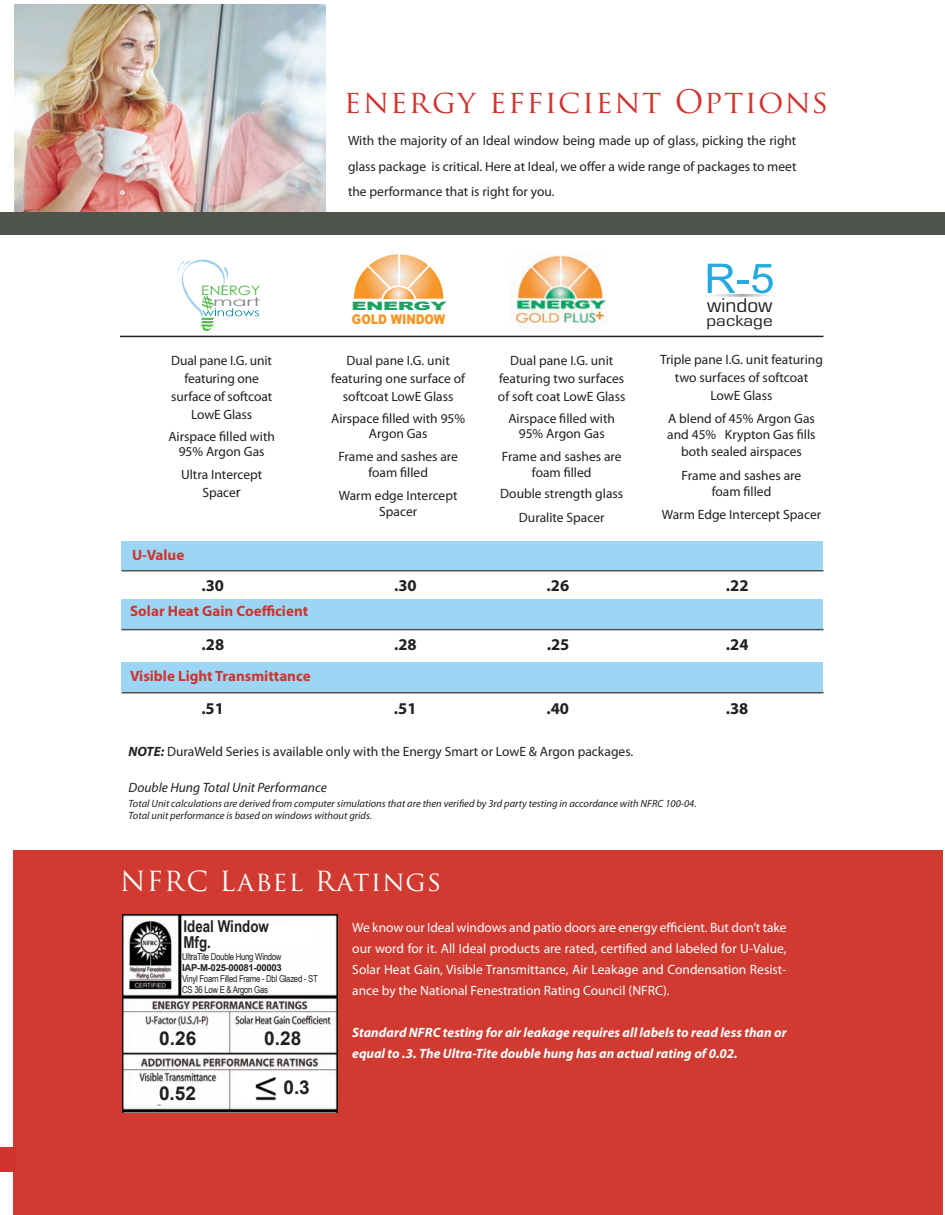
<style>
.page{position:relative;width:945px;height:1215px;background:#fff}
.page>*{position:absolute;margin:0;border:0;box-sizing:border-box;transform-origin:0 0}
.t1{font:40.95px "Arial Narrow";color:#24aae1;scale:1.3 1}
.t2{font:31.5px "Trajan Pro";letter-spacing:.05em;color:#cf342e}
.t3{font:27px "Trajan Pro";letter-spacing:.05em;color:#fff}
.t4{font:20.7px "Eurostile";color:#231f20}
.t5{font:700 19.05px "Arial";color:#231f20}
.t6{font:700 16.5px "Myriad Pro";color:#231f20}
.t7{font:16.5px "Eurostile";color:#231f20;scale:1.16 1}
.t8{font:700 16.35px/16.4px "Arial Narrow";color:#231f20}
.t9{font:700 15px "Myriad Pro";color:#cf342e}
.t10{font:13.5px/18px "Myriad Pro";color:#231f20;text-align:center}
.t11{font:13.5px/21px "Myriad Pro";color:#fff;text-align:justify}
.t12{font:italic 700 13.5px/21px "Myriad Pro";color:#fff}
.t13{font:italic 13.5px "Myriad Pro";color:#231f20}
.t14{font:900 13.5px "Arial";letter-spacing:-.01em;color:#f79727;scale:.85 1}
.t15{font:13.05px "Century Gothic";color:#51b948;scale:1.17 1}
.t16{font:12px "Century Gothic";color:#808285;scale:1.73 1}
.t17{font:900 11.55px "Arial";letter-spacing:-.02em;color:#19a260;scale:1.81 1}
.t18{font:italic 10.5px/12.6px "Myriad Pro";color:#231f20}
.t19{font:9.6px/10.9px "Arial Narrow";letter-spacing:-.03em;color:#231f20}
.t20{font:700 9.6px "Arial";letter-spacing:-.03em;color:#231f20}
.s1{font-size:15px}
.s2{font-weight:700;font-style:italic}
</style>
<div class="page">
<div style="left:13px;top:850px;width:930px;height:365px;background:#d13a30"></div>
<div style="left:122px;top:662px;width:701px;height:29px;background:#9dd6f4"></div>
<hr style="left:122px;top:691px;width:701px;height:1px;background:#9dd6f4">
<div style="left:122px;top:599px;width:701px;height:29px;background:#9dd6f4"></div>
<hr style="left:122px;top:628px;width:701px;height:1px;background:#9dd6f4">
<div style="left:122px;top:541px;width:701px;height:29px;background:#9dd6f4"></div>
<div style="left:0;top:1148px;width:15px;height:24px;background:#cf342e"></div>
<svg style="left:178px;top:260px;width:81px;height:71px"></svg>
<svg style="left:203px;top:296px;width:5px;height:15px"></svg>
<svg style="left:206px;top:295px;width:5px;height:15px"></svg>
<svg style="left:698px;top:294px;width:84px;height:3px"></svg>
<svg style="left:353px;top:254px;width:92px;height:46px"></svg>
<img style="left:510px;top:253px;width:98px;height:72px">
<img style="left:122px;top:915px;width:216px;height:198px">
<div style="left:184px;top:922px;width:132px;height:28px;background:#fff"></div>
<div style="left:236px;top:1073px;width:90px;height:29px;background:#fff"></div>
<hr style="left:122px;top:570px;width:701px;height:2px;background:#4e534c">
<hr style="left:120px;top:336px;width:704px;height:1px;background:#231f20">
<hr style="left:122px;top:629px;width:701px;height:1px;background:#4e534c">
<hr style="left:122px;top:692px;width:701px;height:1px;background:#4e534c">
<img style="left:15px;top:4px;width:310px;height:208px">
<div style="left:0;top:212px;width:945px;height:22px;background:#4e534c"></div>
<img style="left:251px;top:1076px;width:31px;height:27px">
<h2 class="t2" style="left:344px;top:89px;width:486px">energy efficient Options</h2>
<p class="t15" style="left:201px;top:282px;width:52px">ENERGY</p>
<p class="t16" style="left:213px;top:294px;width:29px">mart</p>
<p class="t10" style="left:171px;top:352px;width:102px">Dual pane I.G. unit featuring one surface of softcoat<br>LowE Glass</p>
<p class="t10" style="left:168px;top:430px;width:108px;line-height:15px">Airspace filled with<br>95% Argon Gas</p>
<p class="t10" style="left:181px;top:466px;width:83px">Ultra Intercept<br>Space<span class="s1">r</span></p>
<p class="t9" style="left:132px;top:550px;width:54px">U-Value</p>
<p class="t10" style="left:348px;top:129px;width:450px;line-height:25.5px;text-align:justify">With the majority of an Ideal window being made up of glass, picking the right glass package is critical. Here at Ideal, we offer a wide range of packages to meet the performance that is right for you.</p>
<p class="t17" style="left:352px;top:297px;width:54px">ENERGY</p>
<p class="t14" style="left:352px;top:309px;width:111px">GOLD WINDOW</p>
<p class="t10" style="left:331px;top:352px;width:135px">Dual pane I.G. unit featuring one surface of softcoat LowE Glass</p>
<p class="t10" style="left:331px;top:412px;width:136px;line-height:15px">Airspace filled with 95%<br>Argon Gas</p>
<p class="t10" style="left:338px;top:449px;width:121px;line-height:16.5px">Frame and sashes are foam filled</p>
<p class="t10" style="left:339px;top:488px;width:120px;line-height:16.5px">Warm edge Intercept<br>Spacer</p>
<p class="t10" style="left:498px;top:352px;width:129px">Dual pane I.G. unit featuring two surfaces of soft coat LowE Glass</p>
<p class="t10" style="left:508px;top:412px;width:108px;line-height:15px">Airspace filled with<br>95% Argon Gas</p>
<p class="t10" style="left:502px;top:449px;width:121px;line-height:16.5px">Frame and sashes are foam filled</p>
<p class="t10" style="left:500px;top:483px;width:125px;line-height:24px">Double strength glass<br>Duralite Spacer</p>
<h1 class="t1" style="left:704px;top:249px;width:56px">R-5</h1>
<h3 class="t4" style="left:707px;top:294px;width:67px">window</h3>
<p class="t7" style="left:707px;top:311px;width:58px">package</p>
<p class="t10" style="left:660px;top:352px;width:164px">Triple pane I.G. unit featuring two surfaces of softcoat<br>LowE Glass</p>
<p class="t10" style="left:667px;top:411px;width:150px;line-height:16.5px">A blend of 45% Argon Gas and 45% Krypton Gas fills both sealed airspaces</p>
<p class="t10" style="left:682px;top:468px;width:121px;line-height:16.5px">Frame and sashes are foam filled</p>
<p class="t10" style="left:662px;top:507px;width:161px">Warm Edge Intercept Spacer</p>
<p class="t6" style="left:201px;top:579px;width:24px">.30</p>
<p class="t6" style="left:394px;top:579px;width:24px">.30</p>
<p class="t6" style="left:547px;top:579px;width:24px">.26</p>
<p class="t6" style="left:726px;top:579px;width:24px">.22</p>
<p class="t9" style="left:130px;top:606px;width:180px">Solar Heat Gain Coefficient</p>
<p class="t6" style="left:202px;top:638px;width:24px">.28</p>
<p class="t6" style="left:394px;top:638px;width:24px">.28</p>
<p class="t6" style="left:547px;top:638px;width:24px">.25</p>
<p class="t6" style="left:726px;top:638px;width:24px">.24</p>
<p class="t9" style="left:130px;top:670px;width:182px">Visible Light Transmittance</p>
<p class="t6" style="left:201px;top:702px;width:24px">.51</p>
<p class="t6" style="left:394px;top:702px;width:24px">.51</p>
<p class="t6" style="left:547px;top:702px;width:24px">.40</p>
<p class="t6" style="left:726px;top:702px;width:24px">.38</p>
<p class="t10" style="left:129px;top:744px;width:506px"><span class="s2">NOTE:</span> DuraWeld Series is available only with the Energy Smart or LowE &amp; Argon packages.</p>
<p class="t13" style="left:129px;top:782px;width:200px">Double Hung Total Unit Performance</p>
<p class="t18" style="left:129px;top:798px;width:570px">Total Unit calculations are derived from computer simulations that are then verified by 3rd party testing in accordance with NFRC 100-04.<br>Total unit performance is based on windows without grids.</p>
<h3 class="t3" style="left:120px;top:871px;width:323px">NFRC Label Ratings</h3>
<p class="t8" style="left:183px;top:918px;width:87px">Ideal Window<br>Mfg.</p>
<p class="t19" style="left:182px;top:951px;width:101px">UltraTite Double Hung Window</p>
<p class="t20" style="left:182px;top:962px;width:101px">IAP-M-025-00081-00003</p>
<p class="t19" style="left:182px;top:973px;width:137px">Vinyl Foam Filled Frame - Dbl Glazed - ST<br>CS 36 Low E &amp; Argon Gas</p>
<h3 class="t5" style="left:159px;top:1028px;width:39px">0.26</h3>
<h3 class="t5" style="left:264px;top:1028px;width:39px">0.28</h3>
<h3 class="t5" style="left:159px;top:1083px;width:39px">0.52</h3>
<h3 class="t5" style="left:283px;top:1077px;width:28px">0.3</h3>
<p class="t11" style="left:352px;top:918px;width:436px">We know our Ideal windows and patio doors are energy efficient. But don’t take our word for it. All Ideal products are rated, certified and labeled for U-Value, Solar Heat Gain, Visible Transmittance, Air Leakage and Condensation Resist&shy;ance by the National Fenestration Rating Council (NFRC).</p>
<p class="t12" style="left:352px;top:1023px;width:436px">Standard NFRC testing for air leakage requires all labels to read less than or equal to .3. The Ultra-Tite double hung has an actual rating of 0.02.</p>
</div>
